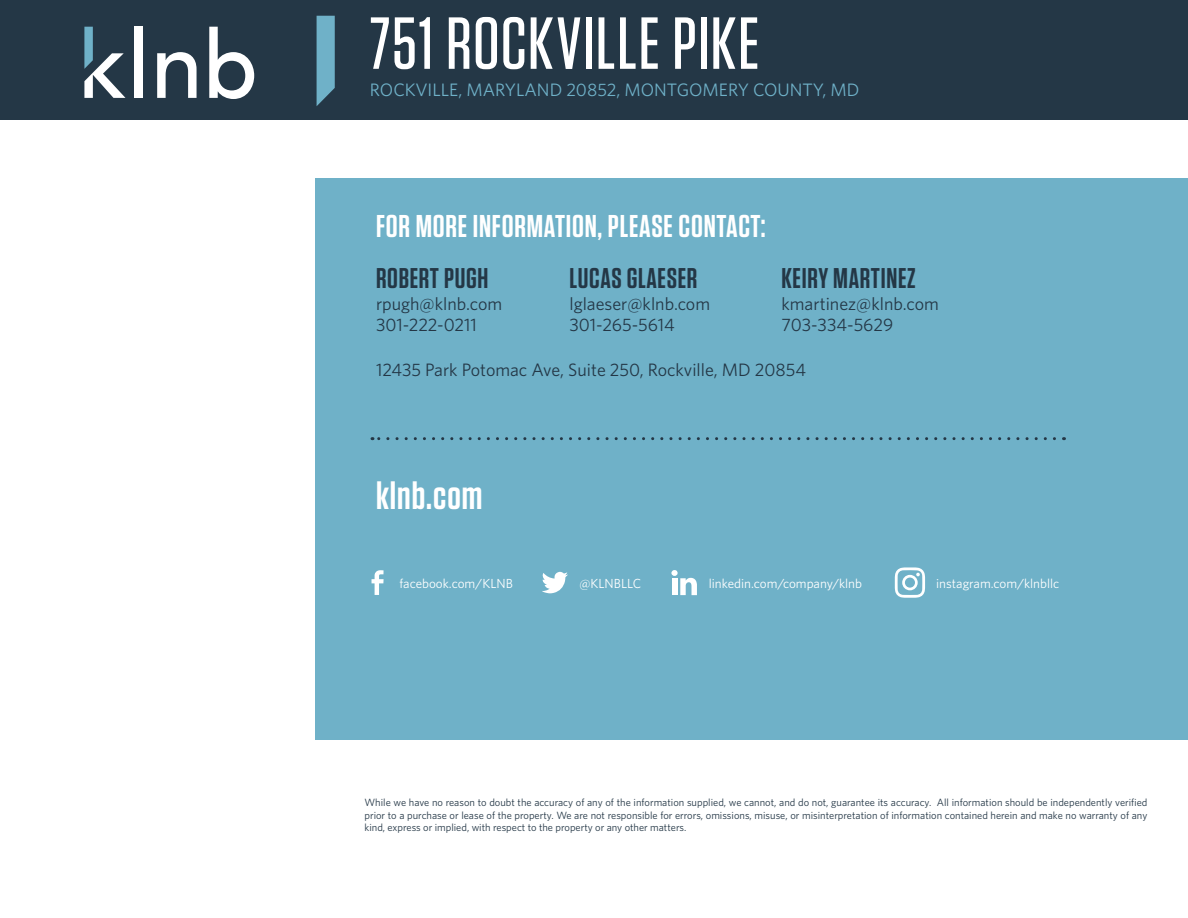
<style>
.page{position:relative;width:1188px;height:918px;background:#fff}
.page>*{position:absolute;margin:0;border:0;box-sizing:border-box;transform-origin:0 0}
.t1{font:500 73.5px "Tungsten";letter-spacing:.02em;color:#fff}
.t2{font:600 39px "Tungsten";letter-spacing:.025em;color:#fff}
.t3{font:600 31.5px "Tungsten";letter-spacing:.025em;color:#fff}
.t4{font:600 28.5px "Tungsten";letter-spacing:.025em;color:#243746}
.t5{font:18px/21.6px "Whitney";color:#243746}
.t6{font:18px "Whitney";color:#6fb1c8}
.t7{font:13.2px "Whitney";color:#fff}
.t8{font:10.5px/12.6px "Whitney";color:#243746;text-align:justify}
</style>
<div class="page">
<div style="left:0;top:0;width:1188px;height:120px;background:#243746"></div>
<svg style="left:84px;top:27px;width:41px;height:71px"></svg>
<div style="left:135px;top:27px;width:8px;height:71px;background:#fff"></div>
<svg style="left:157px;top:52px;width:40px;height:46px"></svg>
<svg style="left:209px;top:27px;width:45px;height:72px"></svg>
<svg style="left:317px;top:16px;width:18px;height:90px;background:#66a3b9"></svg>
<div style="left:315px;top:178px;width:873px;height:562px;background:#6fb1c8"></div>
<svg style="left:372px;top:437px;width:683px;height:3px"></svg>
<svg style="left:372px;top:570px;width:12px;height:25px"></svg>
<svg style="left:542px;top:572px;width:26px;height:21px"></svg>
<svg style="left:671px;top:570px;width:26px;height:25px"></svg>
<div style="left:672px;top:578px;width:5px;height:17px;background:#fff"></div>
<svg style="left:895px;top:567px;width:30px;height:31px"></svg>
<h1 class="t1" style="left:370px;top:5px;width:391px">751 ROCKVILLE PIKE</h1>
<h3 class="t6" style="left:370px;top:77px;width:491px">ROCKVILLE, MARYLAND 20852, MONTGOMERY COUNTY, MD</h3>
<h3 class="t3" style="left:376px;top:209px;width:391px">FOR MORE INFORMATION, PLEASE CONTACT:</h3>
<h3 class="t4" style="left:376px;top:263px;width:114px">ROBERT PUGH</h3>
<h3 class="t5" style="left:376px;top:292px;width:128px">rpugh@klnb.com<br>301-222-0211</h3>
<h3 class="t4" style="left:570px;top:263px;width:129px">LUCAS GLAESER</h3>
<h3 class="t5" style="left:570px;top:292px;width:142px">lglaeser@klnb.com<br>301-265-5614</h3>
<h3 class="t4" style="left:782px;top:263px;width:136px">KEIRY MARTINEZ</h3>
<h3 class="t5" style="left:782px;top:292px;width:159px">kmartinez@klnb.com<br>703-334-5629</h3>
<h3 class="t5" style="left:376px;top:358px;width:432px">12435 Park Potomac Ave, Suite 250, Rockville, MD 20854</h3>
<h2 class="t2" style="left:376px;top:475px;width:108px">klnb.com</h2>
<p class="t7" style="left:400px;top:575px;width:115px">facebook.com/KLNB</p>
<p class="t7" style="left:579px;top:575px;width:63px">@KLNBLLC</p>
<p class="t7" style="left:709px;top:575px;width:155px">linkedin.com/company/klnb</p>
<p class="t7" style="left:936px;top:575px;width:125px">instagram.com/klnbllc</p>
<p class="t8" style="left:364px;top:796px;width:785px">While we have no reason to doubt the accuracy of any of the information supplied, we cannot, and do not, guarantee its accuracy. All information should be independently verified prior to a purchase or lease of the property. We are not responsible for errors, omissions, misuse, or misinterpretation of information contained herein and make no warranty of any kind, express or implied, with respect to the property or any other matters.</p>
</div>
